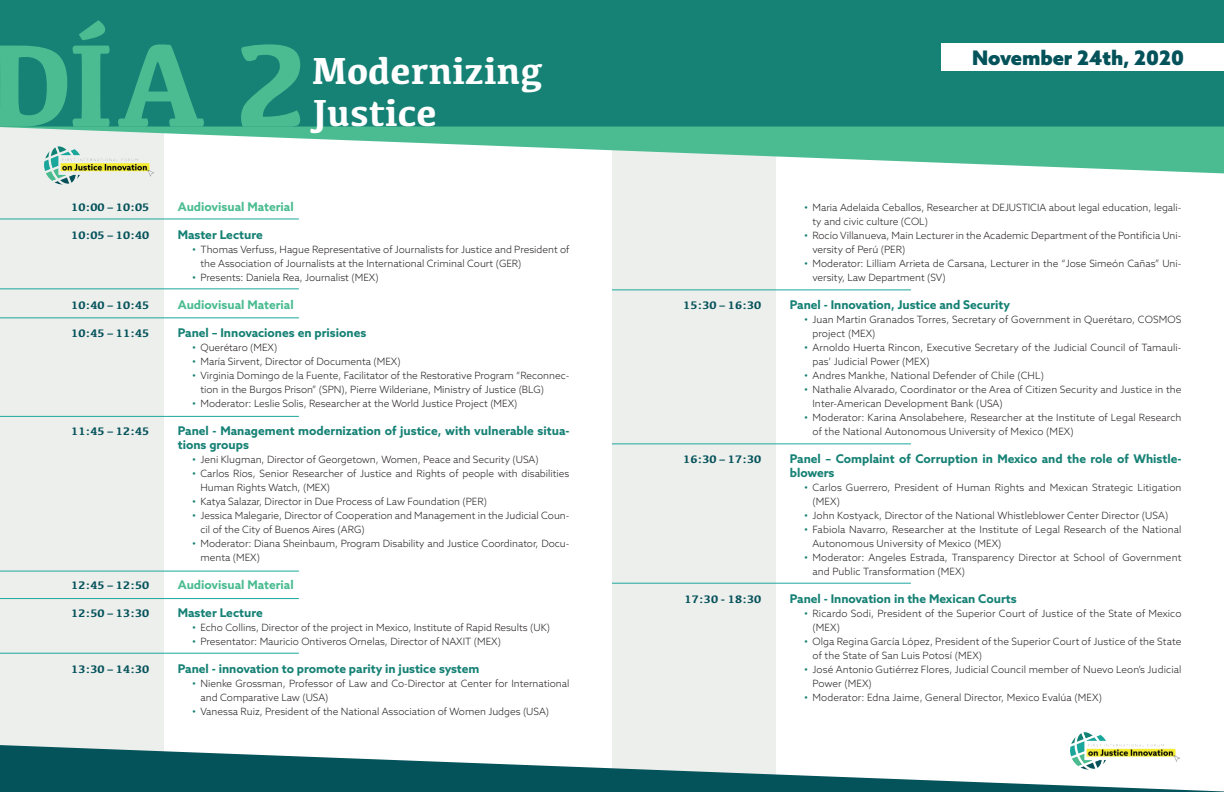
<style>
.page{position:relative;width:1224px;height:792px;background:#fff}
.page>*{position:absolute;margin:0;border:0;box-sizing:border-box;transform-origin:0 0}
.t1{font:700 121.6px "Kefa";color:#4bbc91}
.t2{font:700 39px/42px "Kefa";color:#fff}
.t3{font:900 20px "Azo Sans";letter-spacing:-.005em;color:#04525a}
.t4{font:700 12px/14px "Azo Sans";color:#168175}
.t5{font:700 12px "Azo Sans";color:#4bbc91}
.t6{font:700 11.3px "Kefa";color:#04525a}
.t7{font:300 10px/14px "Azo Sans";color:#231f20}
.s1{font-size:12px;color:#168175}
</style>
<div class="page">
<div style="left:0;top:76px;width:164px;height:716px;background:#edefed"></div>
<div style="left:612px;top:76px;width:164px;height:716px;background:#edefed"></div>
<div style="left:0;top:0;width:1224px;height:127px;background:#168175"></div>
<svg style="left:0;top:127px;width:1224px;height:46px;fill:#4bbc91"></svg>
<div style="left:942px;top:43px;width:282px;height:28px;background:#fff"></div>
<svg style="left:0;top:745px;width:1224px;height:47px;fill:#04525a"></svg>
<hr style="left:0;top:219px;width:299px;height:1px;background:#1ca79d">
<hr style="left:612px;top:290px;width:299px;height:1px;background:#1ca79d">
<hr style="left:612px;top:444px;width:299px;height:1px;background:#1ca79d">
<hr style="left:612px;top:583px;width:299px;height:1px;background:#1ca79d">
<hr style="left:0;top:289px;width:299px;height:1px;background:#1ca79d">
<hr style="left:0;top:318px;width:299px;height:1px;background:#1ca79d">
<hr style="left:0;top:416px;width:299px;height:1px;background:#1ca79d">
<hr style="left:0;top:571px;width:299px;height:1px;background:#1ca79d">
<hr style="left:0;top:598px;width:299px;height:1px;background:#1ca79d">
<hr style="left:0;top:653px;width:299px;height:1px;background:#1ca79d">
<img style="left:42px;top:141px;width:113px;height:44px">
<img style="left:1069px;top:732px;width:112px;height:41px">
<h1 class="t1" style="left:-13px;top:4px;width:326px">DÍA 2</h1>
<h2 class="t2" style="left:312px;top:48px;width:232px">Modernizing<br>Justice</h2>
<h3 class="t3" style="left:972px;top:44px;width:213px">November 24th, 2020</h3>
<p class="t6" style="left:71px;top:199px;width:80px">10:00 – 10:05</p>
<p class="t6" style="left:71px;top:227px;width:80px">10:05 – 10:40</p>
<p class="t6" style="left:71px;top:297px;width:80px">10:40 – 10:45</p>
<p class="t6" style="left:71px;top:325px;width:80px">10:45 – 11:45</p>
<p class="t6" style="left:71px;top:423px;width:80px">11:45 – 12:45</p>
<p class="t6" style="left:71px;top:577px;width:80px">12:45 – 12:50</p>
<p class="t6" style="left:71px;top:605px;width:80px">12:50 – 13:30</p>
<p class="t6" style="left:71px;top:661px;width:80px">13:30 – 14:30</p>
<p class="t5" style="left:178px;top:198px;width:117px">Audiovisual Material</p>
<p class="t4" style="left:178px;top:227px;width:87px">Master Lecture</p>
<p class="t7" style="left:200px;top:242px;width:371px;text-indent:-9px"><span class="s1">•</span> Thomas Verfuss, Hague Representative of Journalists for Justice and President of the Association of Journalists at the International Criminal Court (GER)</p>
<p class="t7" style="left:192px;top:270px;width:188px"><span class="s1">•</span> Presents: Daniela Rea, Journalist (MEX)</p>
<p class="t5" style="left:178px;top:296px;width:117px">Audiovisual Material</p>
<p class="t4" style="left:178px;top:325px;width:190px">Panel – Innovaciones en prisiones</p>
<p class="t7" style="left:192px;top:340px;width:87px"><span class="s1">•</span> Querétaro (MEX)</p>
<p class="t7" style="left:192px;top:354px;width:210px"><span class="s1">•</span> María Sirvent, Director of Documenta (MEX)</p>
<p class="t7" style="left:200px;top:368px;width:371px;text-indent:-9px"><span class="s1">•</span> Virginia Domingo de la Fuente, Facilitator of the Restorative Program “Reconnec&shy;tion in the Burgos Prison” (SPN), Pierre Wilderiane, Ministry of Justice (BLG)</p>
<p class="t7" style="left:192px;top:396px;width:327px"><span class="s1">•</span> Moderator: Leslie Solis, Researcher at the World Justice Project (MEX)</p>
<p class="t4" style="left:178px;top:423px;width:393px">Panel - Management modernization of justice, with vulnerable situa&shy;tions groups</p>
<p class="t7" style="left:192px;top:452px;width:348px"><span class="s1">•</span> Jeni Klugman, Director of Georgetown, Women, Peace and Security (USA)</p>
<p class="t7" style="left:200px;top:466px;width:370px;text-indent:-9px"><span class="s1">•</span> Carlos Ríos, Senior Researcher of Justice and Rights of people with disabilities<br>Human Rights Watch, (MEX)</p>
<p class="t7" style="left:192px;top:494px;width:297px"><span class="s1">•</span> Katya Salazar, Director in Due Process of Law Foundation (PER)</p>
<p class="t7" style="left:200px;top:508px;width:370px;text-indent:-9px"><span class="s1">•</span> Jessica Malegarie, Director of Cooperation and Management in the Judicial Coun&shy;cil of the City of Buenos Aires (ARG)</p>
<p class="t7" style="left:200px;top:536px;width:370px;text-indent:-9px"><span class="s1">•</span> Moderator: Diana Sheinbaum, Program Disability and Justice Coordinator, Docu&shy;menta (MEX)</p>
<p class="t5" style="left:178px;top:576px;width:117px">Audiovisual Material</p>
<p class="t4" style="left:178px;top:605px;width:87px">Master Lecture</p>
<p class="t7" style="left:192px;top:620px;width:360px"><span class="s1">•</span> Echo Collins, Director of the project in Mexico, Institute of Rapid Results (UK)</p>
<p class="t7" style="left:192px;top:634px;width:310px"><span class="s1">•</span> Presentator: Mauricio Ontiveros Ornelas, Director of NAXIT (MEX)</p>
<p class="t4" style="left:178px;top:661px;width:303px">Panel - innovation to promote parity in justice system</p>
<p class="t7" style="left:200px;top:676px;width:370px;text-indent:-9px"><span class="s1">•</span> Nienke Grossman, Professor of Law and Co-Director at Center for International and Comparative Law (USA)</p>
<p class="t7" style="left:192px;top:704px;width:359px"><span class="s1">•</span> Vanessa Ruiz, President of the National Association of Women Judges (USA)</p>
<p class="t6" style="left:683px;top:297px;width:80px">15:30 – 16:30</p>
<p class="t6" style="left:683px;top:451px;width:80px">16:30 – 17:30</p>
<p class="t6" style="left:685px;top:591px;width:78px">17:30 - 18:30</p>
<p class="t7" style="left:812px;top:200px;width:370px;text-indent:-9px"><span class="s1">•</span> Maria Adelaida Ceballos, Researcher at DEJUSTICIA about legal education, legali&shy;ty and civic culture (COL)</p>
<p class="t7" style="left:812px;top:228px;width:371px;text-indent:-9px"><span class="s1">•</span> Rocío Villanueva, Main Lecturer in the Academic Department of the Pontificia Uni&shy;versity of Perú (PER)</p>
<p class="t7" style="left:812px;top:256px;width:370px;text-indent:-9px"><span class="s1">•</span> Moderator: Lilliam Arrieta de Carsana, Lecturer in the “Jose Simeón Cañas” Uni&shy;versity, Law Department (SV)</p>
<p class="t4" style="left:790px;top:297px;width:222px">Panel - Innovation, Justice and Security</p>
<p class="t7" style="left:812px;top:312px;width:371px;text-indent:-9px"><span class="s1">•</span> Juan Martin Granados Torres, Secretary of Government in Querétaro, COSMOS project (MEX)</p>
<p class="t7" style="left:812px;top:340px;width:371px;text-indent:-9px"><span class="s1">•</span> Arnoldo Huerta Rincon, Executive Secretary of the Judicial Council of Tamauli&shy;pas’ Judicial Power (MEX)</p>
<p class="t7" style="left:804px;top:368px;width:242px"><span class="s1">•</span> Andres Mankhe, National Defender of Chile (CHL)</p>
<p class="t7" style="left:812px;top:382px;width:371px;text-indent:-9px"><span class="s1">•</span> Nathalie Alvarado, Coordinator or the Area of Citizen Security and Justice in the<br>Inter-American Development Bank (USA)</p>
<p class="t7" style="left:812px;top:410px;width:371px;text-indent:-9px"><span class="s1">•</span> Moderator: Karina Ansolabehere, Researcher at the Institute of Legal Research of the National Autonomous University of Mexico (MEX)</p>
<p class="t4" style="left:790px;top:451px;width:393px">Panel – Complaint of Corruption in Mexico and the role of Whistle&shy;blowers</p>
<p class="t7" style="left:812px;top:480px;width:371px;text-indent:-9px"><span class="s1">•</span> Carlos Guerrero, President of Human Rights and Mexican Strategic Litigation (MEX)</p>
<p class="t7" style="left:804px;top:508px;width:366px"><span class="s1">•</span> John Kostyack, Director of the National Whistleblower Center Director (USA)</p>
<p class="t7" style="left:812px;top:522px;width:371px;text-indent:-9px"><span class="s1">•</span> Fabiola Navarro, Researcher at the Institute of Legal Research of the National<br>Autonomous University of Mexico (MEX)</p>
<p class="t7" style="left:812px;top:550px;width:371px;text-indent:-9px"><span class="s1">•</span> Moderator: Angeles Estrada, Transparency Director at School of Government and Public Transformation (MEX)</p>
<p class="t4" style="left:790px;top:591px;width:229px">Panel - Innovation in the Mexican Courts</p>
<p class="t7" style="left:812px;top:606px;width:371px;text-indent:-9px"><span class="s1">•</span> Ricardo Sodi, President of the Superior Court of Justice of the State of Mexico (MEX)</p>
<p class="t7" style="left:812px;top:634px;width:370px;text-indent:-9px"><span class="s1">•</span> Olga Regina García López, President of the Superior Court of Justice of the State of the State of San Luis Potosí (MEX)</p>
<p class="t7" style="left:812px;top:662px;width:371px;text-indent:-9px"><span class="s1">•</span> José Antonio Gutiérrez Flores, Judicial Council member of Nuevo Leon’s Judicial<br>Power (MEX)</p>
<p class="t7" style="left:804px;top:690px;width:300px"><span class="s1">•</span> Moderator: Edna Jaime, General Director, Mexico Evalúa (MEX)</p>
</div>
